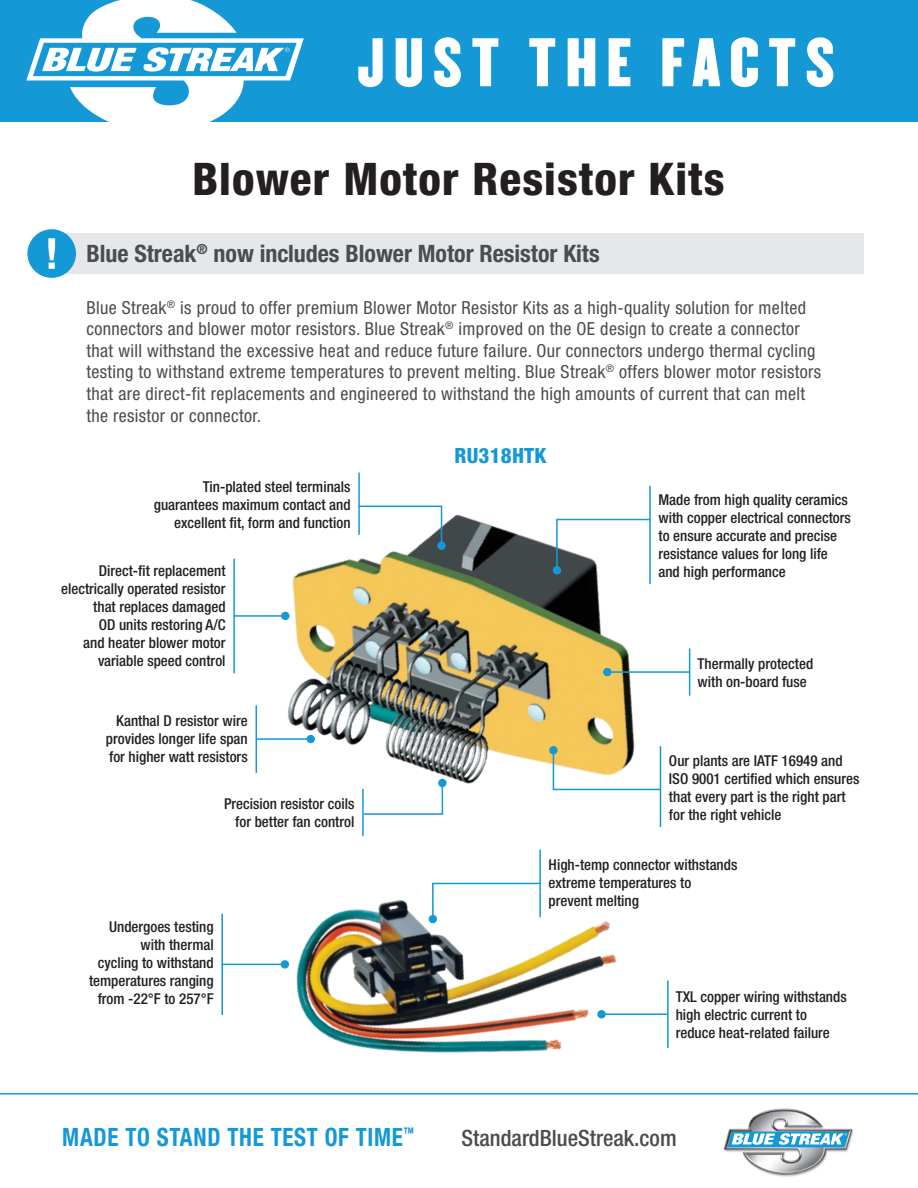
<style>
.page{position:relative;width:918px;height:1188px;background:#fff}
.page>*{position:absolute;margin:0;border:0;box-sizing:border-box;transform-origin:0 0}
.t1{font:60px "Champion HTF Welterweight";letter-spacing:.15em;color:#fff}
.Heading_-_BS{font:800 condensed 45px "Helvetica Neue LT Std";letter-spacing:.025em;color:#231f20}
.Application_-_BS{font:700 condensed 25.35px "Helvetica Neue LT Std";letter-spacing:.03em;color:#1598d6;scale:.91 1}
.Subhead_-_BS{font:700 condensed 24px "Helvetica Neue LT Std";color:#4b4c4d}
.URL_-_BS{font:500 condensed 22.5px "Helvetica Neue LT Std";color:#4b4c4d}
.Part___small_-_BS{font:800 condensed 21px "Helvetica Neue LT Std";letter-spacing:.01em;color:#1598d6}
.Copy_-_BS{font:condensed 18px/21.6px "Helvetica Neue LT Std";letter-spacing:.02em;color:#4b4c4d}
.Caption_-_BS{font:500 condensed 15px/18px "Helvetica Neue LT Std";color:#231f20}
</style>
<div class="page">
<img style="left:278px;top:940px;width:357px;height:113px">
<hr style="left:221px;top:914px;width:2px;height:101px;background:#1598d6">
<hr style="left:222px;top:964px;width:63px;height:1px;background:#1598d6">
<div style="left:281px;top:960px;width:8px;height:9px;background:#1598d6;border-radius:50%"></div>
<hr style="left:667px;top:981px;width:2px;height:67px;background:#1598d6">
<hr style="left:602px;top:1014px;width:66px;height:1px;background:#1598d6">
<div style="left:597px;top:1010px;width:9px;height:8px;background:#1598d6;border-radius:50%"></div>
<img style="left:221px;top:472px;width:470px;height:468px">
<hr style="left:649px;top:486px;width:2px;height:98px;background:#1598d6">
<svg style="left:555px;top:518px;width:97px;height:54px"></svg>
<div style="left:553px;top:566px;width:8px;height:9px;background:#1598d6;border-radius:50%"></div>
<hr style="left:358px;top:473px;width:2px;height:62px;background:#1598d6">
<svg style="left:357px;top:505px;width:86px;height:42px"></svg>
<div style="left:437px;top:542px;width:9px;height:8px;background:#1598d6;border-radius:50%"></div>
<hr style="left:660px;top:746px;width:1px;height:81px;background:#1598d6">
<svg style="left:552px;top:749px;width:110px;height:42px"></svg>
<div style="left:549px;top:746px;width:9px;height:8px;background:#1598d6;border-radius:50%"></div>
<hr style="left:256px;top:705px;width:1px;height:68px;background:#1598d6">
<hr style="left:256px;top:738px;width:55px;height:2px;background:#1598d6">
<div style="left:307px;top:735px;width:8px;height:8px;background:#1598d6;border-radius:50%"></div>
<hr style="left:233px;top:559px;width:2px;height:114px;background:#1598d6">
<hr style="left:234px;top:615px;width:51px;height:2px;background:#1598d6">
<div style="left:281px;top:612px;width:8px;height:8px;background:#1598d6;border-radius:50%"></div>
<hr style="left:689px;top:648px;width:1px;height:48px;background:#1598d6">
<hr style="left:607px;top:671px;width:83px;height:2px;background:#1598d6">
<div style="left:603px;top:668px;width:9px;height:8px;background:#1598d6;border-radius:50%"></div>
<hr style="left:362px;top:789px;width:2px;height:47px;background:#1598d6">
<svg style="left:362px;top:782px;width:82px;height:34px"></svg>
<div style="left:438px;top:779px;width:9px;height:8px;background:#1598d6;border-radius:50%"></div>
<div style="left:0;top:0;width:918px;height:122px;background:#1598d6"></div>
<img style="left:723px;top:1108px;width:131px;height:69px">
<svg style="left:728px;top:1132px;width:121px;height:15px"></svg>
<svg style="left:26px;top:0;width:278px;height:122px"></svg>
<hr style="left:0;top:1093px;width:918px;height:2px;background:#1598d6">
<div style="left:54px;top:233px;width:810px;height:41px;background:#e6e7e9"></div>
<div style="left:27px;top:229px;width:49px;height:49px;background:#1598d6;border-radius:50%"></div>
<svg style="left:48px;top:238px;width:7px;height:31px"></svg>
<h1 class="t1" style="left:357px;top:23px;width:479px">JUST THE FACTS</h1>
<p class="Heading_-_BS" style="left:192px;top:151px;width:534px">Blower Motor Resistor Kits</p>
<p class="Subhead_-_BS" style="left:86px;top:239px;width:515px">Blue Streak<sup>®</sup> now includes Blower Motor Resistor Kits</p>
<p class="Copy_-_BS" style="left:86px;top:296px;width:736px">Blue Streak<sup>®</sup> is proud to offer premium Blower Motor Resistor Kits as a high-quality solution for melted connectors and blower motor resistors. Blue Streak<sup>®</sup> improved on the OE design to create a connector that will withstand the excessive heat and reduce future failure. Our connectors undergo thermal cycling testing to withstand extreme temperatures to prevent melting. Blue Streak<sup>®</sup> offers blower motor resistors that are direct-fit replacements and engineered to withstand the high amounts of current that can melt the resistor or connector.</p>
<p class="Part___small_-_BS" style="left:455px;top:443px;width:94px">RU318HTK</p>
<p class="Caption_-_BS" style="left:154px;top:477px;width:198px;text-align:right">Tin-plated steel terminals guarantees maximum contact and excellent fit, form and function</p>
<p class="Caption_-_BS" style="left:61px;top:562px;width:166px;text-align:right">Direct-fit replacement electrically operated resistor that replaces damaged<br>OD units restoring A/C<br>and heater blower motor variable speed control</p>
<p class="Caption_-_BS" style="left:106px;top:712px;width:143px;text-align:justify;text-indent:10px">Kanthal D resistor wire provides longer life span for higher watt resistors</p>
<p class="Caption_-_BS" style="left:224px;top:794px;width:132px;text-align:right">Precision resistor coils for better fan control</p>
<p class="Caption_-_BS" style="left:89px;top:917px;width:126px;text-align:right">Undergoes testing with thermal<br>cycling to withstand temperatures ranging from -22°F to 257°F</p>
<p class="Application_-_BS" style="left:62px;top:1121px;width:388px">MADE TO STAND THE TEST OF TIME<sup>™</sup></p>
<p class="Caption_-_BS" style="left:659px;top:490px;width:194px">Made from high quality ceramics with copper electrical connectors to ensure accurate and precise resistance values for long life and high performance</p>
<p class="Caption_-_BS" style="left:698px;top:655px;width:117px">Thermally protected with on-board fuse</p>
<p class="Caption_-_BS" style="left:669px;top:751px;width:192px">Our plants are IATF 16949 and<br>ISO 9001 certified which ensures that every part is the right part for the right vehicle</p>
<p class="Caption_-_BS" style="left:549px;top:856px;width:190px">High-temp connector withstands extreme temperatures to prevent melting</p>
<p class="Caption_-_BS" style="left:676px;top:988px;width:173px">TXL copper wiring withstands high electric current to reduce heat-related failure</p>
<p class="URL_-_BS" style="left:462px;top:1124px;width:217px">StandardBlueStreak.com</p>
</div>
